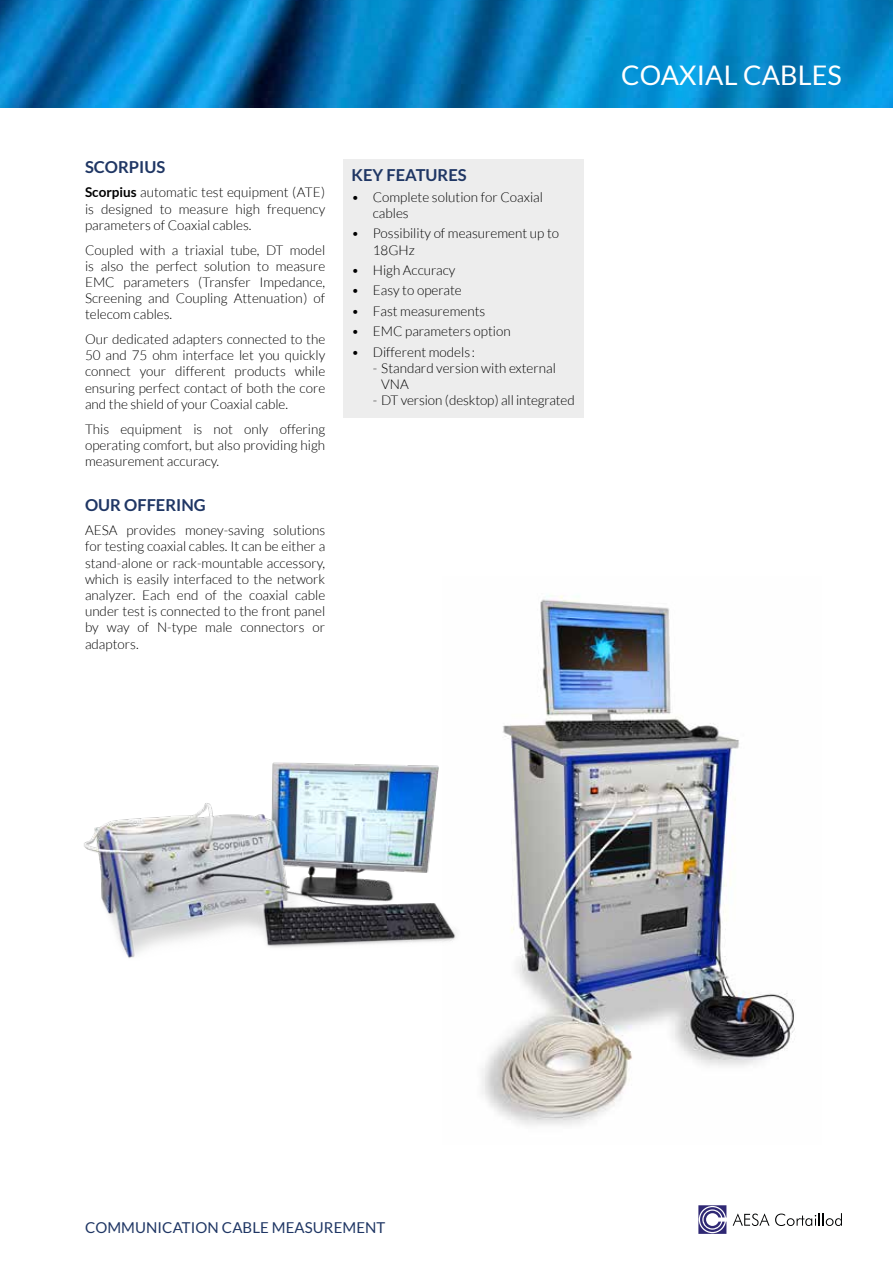
<style>
.page{position:relative;width:893px;height:1263px;background:#fff}
.page>*{position:absolute;margin:0;border:0;box-sizing:border-box;transform-origin:0 0}
.t1{font:27px "Lato";letter-spacing:.005em;color:#fff}
.t2{font:700 16.5px "Lato";color:#1f3664}
.t3{font:15px "Lato";letter-spacing:.005em;color:#1f3664}
.t4{font:300 13.5px/16.2px "Lato";color:#000;text-align:justify}
.s1{font-weight:700}
</style>
<div class="page">
<svg style="left:698px;top:1205px;width:28px;height:28px"></svg>
<svg style="left:733px;top:1213px;width:36px;height:13px"></svg>
<svg style="left:775px;top:1213px;width:67px;height:13px"></svg>
<img style="left:0;top:0;width:893px;height:108px">
<img style="left:482px;top:595px;width:313px;height:530px">
<img style="left:84px;top:762px;width:372px;height:196px">
<div style="left:343px;top:159px;width:240px;height:259px;background:#ededed"></div>
<p class="t2" style="left:85px;top:157px;width:82px">SCORPIUS</p>
<p class="t4" style="left:85px;top:185px;width:242px"><span class="s1">Scorpius</span> automatic test equipment (ATE) is designed to measure high frequency parameters of Coaxial cables.</p>
<p class="t4" style="left:85px;top:242px;width:242px">Coupled with a triaxial tube, DT model is also the perfect solution to measure EMC parameters (Transfer Impedance, Screening and Coupling Attenuation) of telecom cables.</p>
<p class="t4" style="left:85px;top:331px;width:242px">Our dedicated adapters connected to the 50 and 75 ohm interface let you quickly connect your different products while ensuring perfect contact of both the core and the shield of your Coaxial cable.</p>
<p class="t4" style="left:85px;top:421px;width:242px">This equipment is not only offering operating comfort, but also providing high measurement accuracy.</p>
<p class="t2" style="left:85px;top:495px;width:122px">OUR OFFERING</p>
<p class="t4" style="left:85px;top:522px;width:242px">AESA provides money-saving solutions for testing coaxial cables. It can be either a stand-alone or rack-mountable accessory, which is easily interfaced to the network analyzer. Each end of the coaxial cable under test is connected to the front panel by way of N-type male connectors or adaptors.</p>
<p class="t2" style="left:351px;top:166px;width:117px">KEY FEATURES</p>
<p class="t4" style="left:373px;top:189px;width:172px;text-indent:-21px">• Complete solution for Coaxial cables</p>
<p class="t4" style="left:373px;top:225px;width:188px;text-indent:-21px">• Possibility of measurement up to<br>18GHz</p>
<p class="t4" style="left:351px;top:262px;width:105px">• High Accuracy</p>
<p class="t4" style="left:351px;top:283px;width:112px">• Easy to operate</p>
<p class="t4" style="left:351px;top:303px;width:135px">• Fast measurements</p>
<p class="t4" style="left:351px;top:323px;width:161px">• EMC parameters option</p>
<p class="t4" style="left:351px;top:344px;width:125px">• Different models :</p>
<p class="t4" style="left:381px;top:360px;width:176px;text-indent:-9px">- Standard version with external<br>VNA</p>
<p class="t4" style="left:373px;top:393px;width:203px">- DT version (desktop) all integrated</p>
<h1 class="t1" style="left:621px;top:60px;width:222px">COAXIAL CABLES</h1>
<p class="t3" style="left:85px;top:1219px;width:302px">COMMUNICATION CABLE MEASUREMENT</p>
</div>
